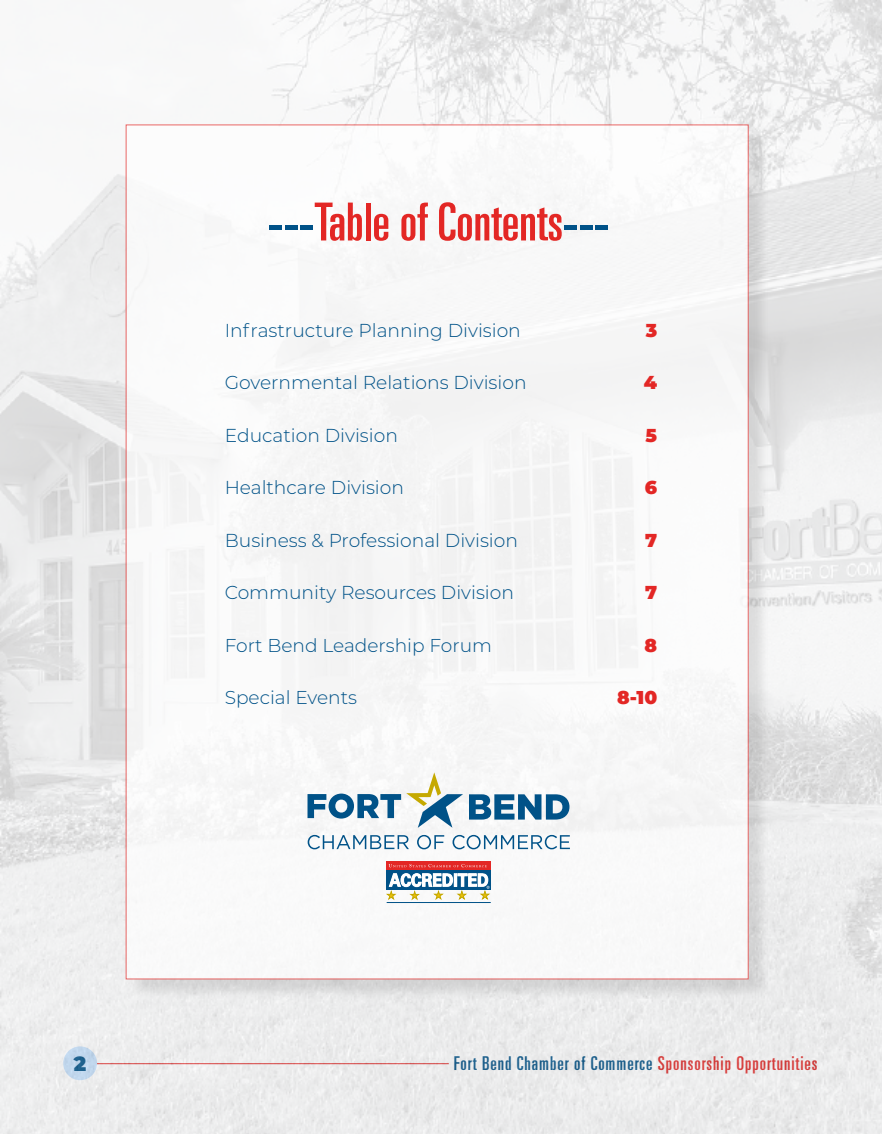
<style>
.page{position:relative;width:882px;height:1134px;background:#fff}
.page>*{position:absolute;margin:0;border:0;box-sizing:border-box;transform-origin:0 0}
.t1{font:ultra-condensed 52.5px "Univers";color:#e32725}
.t2{font:900 20.47px "Montserrat";color:#005288}
.t3{font:ultra-condensed 19.07px "Univers";letter-spacing:.05em;color:#005288}
.t4{font:300 18.72px "Montserrat";color:#005288}
.t5{font:900 18.72px "Montserrat";color:#e32725}
.t6{font:300 18.55px "Montserrat";color:#005288}
.t7{font:900 18.55px "Montserrat";color:#e32725}
.s1{color:#005288}
.s2{color:#e32725}
</style>
<div class="page">
<img style="left:0;top:0;width:882px;height:1134px">
<div style="left:129px;top:128px;width:641px;height:873px;background:#000;opacity:.15"></div>
<div style="left:126px;top:125px;width:622px;height:854px;background:#f8f8f8"></div>
<svg style="left:469px;top:794px;width:100px;height:26px"></svg>
<svg style="left:308px;top:835px;width:101px;height:14px"></svg>
<svg style="left:417px;top:835px;width:27px;height:14px"></svg>
<svg style="left:453px;top:835px;width:117px;height:14px"></svg>
<svg style="left:308px;top:772px;width:155px;height:56px"></svg>
<div style="left:387px;top:870px;width:104px;height:20px;background:#005288"></div>
<div style="left:387px;top:861px;width:104px;height:9px;background:#e32725"></div>
<svg style="left:389px;top:864px;width:98px;height:3px"></svg>
<svg style="left:386px;top:873px;width:104px;height:27px"></svg>
<hr style="left:387px;top:902px;width:104px;height:1px;background:#005288">
<p class="t1" style="left:268px;top:192px;width:343px"><span class="s1">---</span>Table of Contents<span class="s1">---</span></p>
<p class="t4" style="left:225px;top:318px;width:298px">Infrastructure Planning Division</p>
<p class="t5" style="left:646px;top:316px;width:13px">3</p>
<p class="t4" style="left:225px;top:370px;width:303px">Governmental Relations Division</p>
<p class="t5" style="left:644px;top:369px;width:15px">4</p>
<p class="t4" style="left:225px;top:423px;width:175px">Education Division</p>
<p class="t5" style="left:646px;top:421px;width:13px">5</p>
<p class="t4" style="left:225px;top:475px;width:181px">Healthcare Division</p>
<p class="t5" style="left:645px;top:474px;width:14px">6</p>
<p class="t4" style="left:225px;top:528px;width:295px">Business &amp; Professional Division</p>
<p class="t5" style="left:645px;top:526px;width:14px">7</p>
<p class="t4" style="left:225px;top:580px;width:291px">Community Resources Division</p>
<p class="t5" style="left:645px;top:579px;width:14px">7</p>
<p class="t6" style="left:225px;top:633px;width:269px">Fort Bend Leadership Forum</p>
<p class="t7" style="left:645px;top:631px;width:14px">8</p>
<p class="t6" style="left:225px;top:685px;width:134px">Special Events</p>
<p class="t7" style="left:617px;top:684px;width:42px">8-10</p>
<p class="t2" style="left:74px;top:1048px;width:14px">2</p>
<p class="t3" style="left:454px;top:1053px;width:365px">Fort Bend Chamber of Commerce <span class="s2">Sponsorship Opportunities</span></p>
</div>
